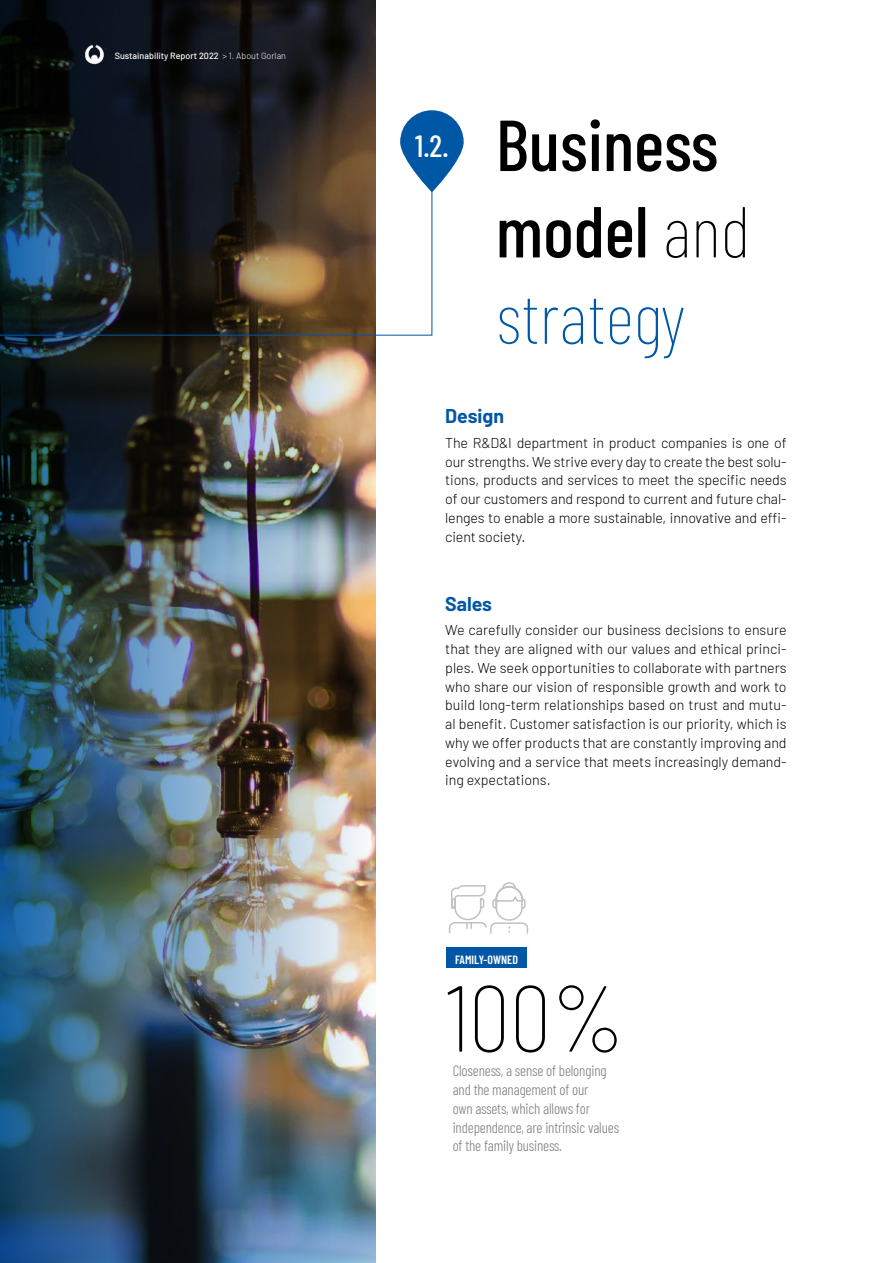
<style>
.page{position:relative;width:893px;height:1263px;background:#fff}
.page>*{position:absolute;margin:0;border:0;box-sizing:border-box;transform-origin:0 0}
.t1{font:100 93.6px "Barlow Condensed";color:#000}
.t2{font:500 72px/86.4px "Barlow Condensed";color:#000}
.t3{font:500 30.6px "Barlow Condensed";color:#fff}
.t4{font:700 19.5px "Barlow";color:#0057a6}
.t5{font:300 15px/18.8px "Barlow Condensed";letter-spacing:-.01em;color:#7c7b7b}
.t6{font:300 14.25px/18.8px "Barlow";letter-spacing:-.01em;color:#000;text-align:justify}
.t7{font:600 12px "Barlow Condensed";color:#fff}
.t8{font:500 9px "Barlow";color:#fff}
.s1{font-weight:300}
.s2{font-weight:100}
.s3{font-weight:100;color:#0057a6}
</style>
<div class="page">
<img style="left:0;top:0;width:376px;height:1263px">
<svg style="left:0;top:179px;width:432px;height:157px;background:#514f4a"></svg>
<svg style="left:400px;top:110px;width:64px;height:82px;fill:#0057a6"></svg>
<img style="left:85px;top:41px;width:20px;height:28px">
<div style="left:446px;top:948px;width:80px;height:20px;background:#0057a6"></div>
<svg style="left:449px;top:882px;width:80px;height:52px"></svg>
<p class="t8" style="left:115px;top:49px;width:173px">Sustainability Report 2022 <span class="s1">&gt; 1. About Gorlan</span></p>
<h3 class="t3" style="left:415px;top:124px;width:35px">1.2.</h3>
<h2 class="t2" style="left:496px;top:97px;width:256px">Business model <span class="s2">and </span><span class="s3">strategy</span></h2>
<h3 class="t4" style="left:445px;top:402px;width:60px">Design</h3>
<p class="t6" style="left:445px;top:432px;width:343px">The R&amp;D&amp;I department in product companies is one of our strengths. We strive every day to create the best solu&shy;tions, products and services to meet the specific needs of our customers and respond to current and future chal&shy;lenges to enable a more sustainable, innovative and effi&shy;cient society.</p>
<h3 class="t4" style="left:445px;top:589px;width:48px">Sales</h3>
<p class="t6" style="left:445px;top:620px;width:343px">We carefully consider our business decisions to ensure that they are aligned with our values and ethical princi&shy;ples. We seek opportunities to collaborate with partners who share our vision of responsible growth and work to build long-term relationships based on trust and mutu&shy;al benefit. Customer satisfaction is our priority, which is why we offer products that are constantly improving and evolving and a service that meets increasingly demand&shy;ing expectations.</p>
<p class="t7" style="left:455px;top:951px;width:65px">FAMILY-OWNED</p>
<h1 class="t1" style="left:446px;top:951px;width:180px">100%</h1>
<p class="t5" style="left:453px;top:1060px;width:168px">Closeness, a sense of belonging and the management of our<br>own assets, which allows for independence, are intrinsic values of the family business.</p>
</div>
